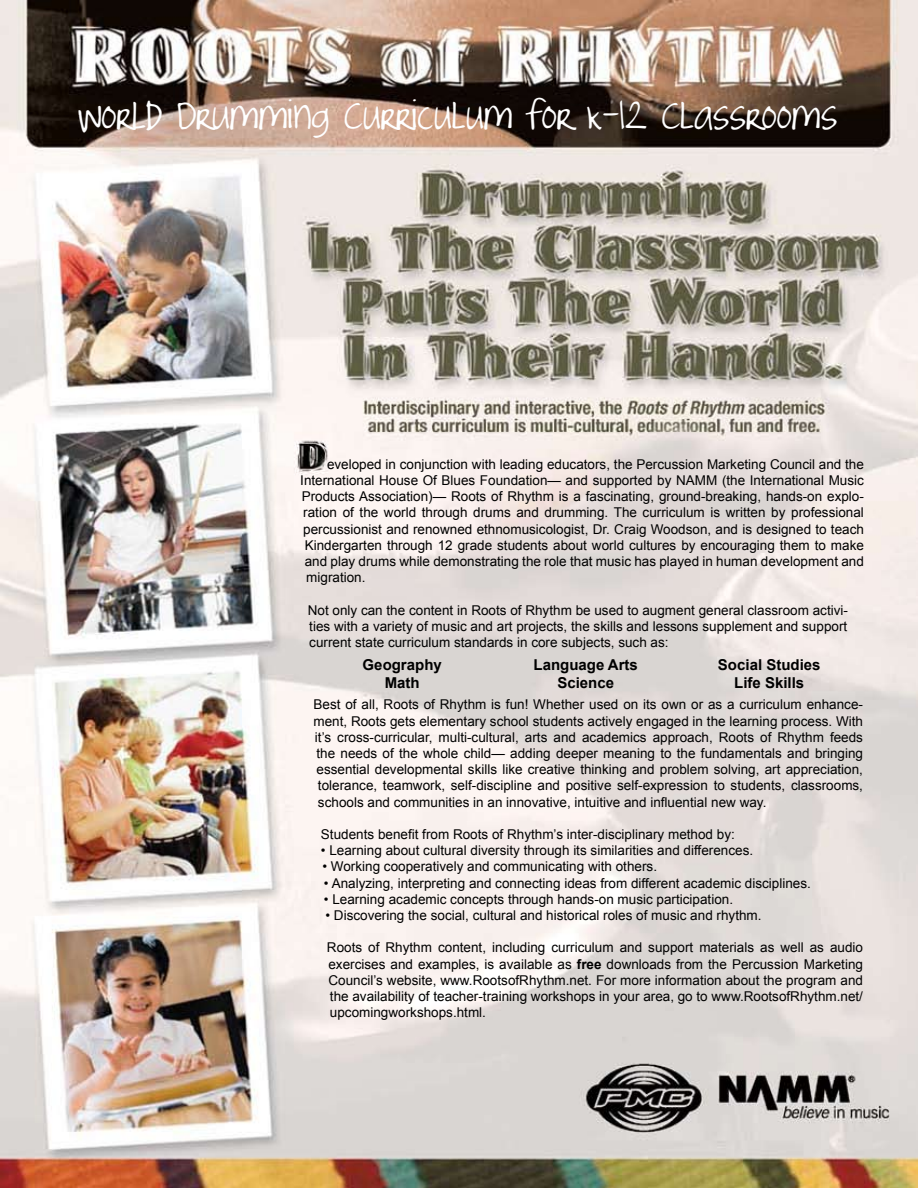
<style>
.page{position:relative;width:918px;height:1188px;background:#fff}
.page>*{position:absolute;margin:0;border:0;box-sizing:border-box;transform-origin:0 0}
.t1{font:48px "Joyful Juliana";letter-spacing:-.01em;color:#fff}
.t2{font:700 15px/18px "Arial";color:#000;text-align:center}
.t3{font:13.5px/16.2px "Arial";color:#000;text-align:justify}
.s1{font-weight:700}
</style>
<div class="page">
<img style="left:0;top:0;width:918px;height:1188px">
<h1 class="t1" style="left:78px;top:92px;width:761px">World Drumming Curriculum for K-12 Classrooms</h1>
<p class="t3" style="left:327px;top:456px;width:539px">eveloped in conjunction with leading educators, the Percussion Marketing Council and the</p>
<p class="t3" style="left:300px;top:472px;width:565px">International House Of Blues Foundation— and supported by NAMM (the International Music</p>
<p class="t3" style="left:302px;top:488px;width:564px">Products Association)— Roots of Rhythm is a fascinating, ground-breaking, hands-on explo-</p>
<p class="t3" style="left:303px;top:505px;width:562px">ration of the world through drums and drumming. The curriculum is written by professional</p>
<p class="t3" style="left:303px;top:521px;width:562px">percussionist and renowned ethnomusicologist, Dr. Craig Woodson, and is designed to teach</p>
<p class="t3" style="left:305px;top:537px;width:561px">Kindergarten through 12 grade students about world cultures by encouraging them to make</p>
<p class="t3" style="left:305px;top:553px;width:561px">and play drums while demonstrating the role that music has played in human development and</p>
<p class="t3" style="left:306px;top:569px;width:61px">migration.</p>
<p class="t3" style="left:308px;top:602px;width:542px">Not only can the content in Roots of Rhythm be used to augment general classroom activi&shy;ties with a variety of music and art projects, the skills and lessons supplement and support current state curriculum standards in core subjects, such as:</p>
<p class="t2" style="left:363px;top:656px;width:81px">Geography<br>Math</p>
<p class="t2" style="left:534px;top:656px;width:106px">Language Arts<br>Science</p>
<p class="t2" style="left:718px;top:656px;width:104px">Social Studies<br>Life Skills</p>
<p class="t3" style="left:314px;top:697px;width:551px">Best of all, Roots of Rhythm is fun! Whether used on its own or as a curriculum enhance-</p>
<p class="t3" style="left:314px;top:713px;width:551px">ment, Roots gets elementary school students actively engaged in the learning process. With</p>
<p class="t3" style="left:315px;top:729px;width:550px">it’s cross-curricular, multi-cultural, arts and academics approach, Roots of Rhythm feeds</p>
<p class="t3" style="left:316px;top:745px;width:548px">the needs of the whole child— adding deeper meaning to the fundamentals and bringing</p>
<p class="t3" style="left:316px;top:761px;width:548px">essential developmental skills like creative thinking and problem solving, art appreciation,</p>
<p class="t3" style="left:318px;top:778px;width:547px">tolerance, teamwork, self-discipline and positive self-expression to students, classrooms,</p>
<p class="t3" style="left:318px;top:794px;width:450px">schools and communities in an innovative, intuitive and influential new way.</p>
<p class="t3" style="left:321px;top:826px;width:415px">Students benefit from Roots of Rhythm’s inter-disciplinary method by:</p>
<p class="t3" style="left:321px;top:842px;width:434px">• Learning about cultural diversity through its similarities and differences.</p>
<p class="t3" style="left:322px;top:859px;width:336px">• Working cooperatively and communicating with others.</p>
<p class="t3" style="left:324px;top:875px;width:488px">• Analyzing, interpreting and connecting ideas from different academic disciplines.</p>
<p class="t3" style="left:324px;top:891px;width:411px">• Learning academic concepts through hands-on music participation.</p>
<p class="t3" style="left:325px;top:907px;width:438px">• Discovering the social, cultural and historical roles of music and rhythm.</p>
<p class="t3" style="left:327px;top:940px;width:538px">Roots of Rhythm content, including curriculum and support materials as well as audio exercises and examples, is available as <span class="s1">free</span> downloads from the Percussion Marketing Council’s website, www.RootsofRhythm.net. For more information about the program and the availability of teacher-training workshops in your area, go to www.RootsofRhythm.net/ upcomingworkshops.html.</p>
</div>
